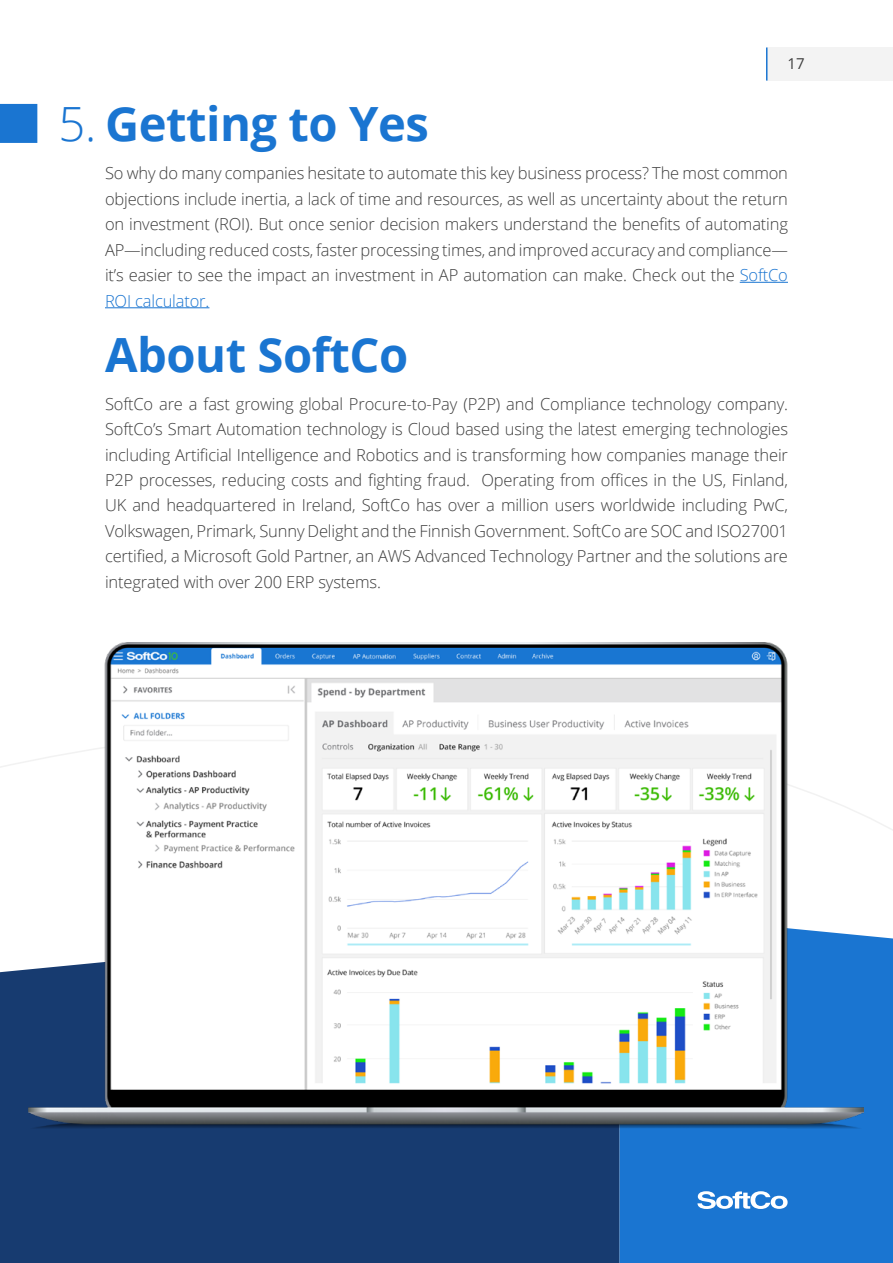
<style>
.page{position:relative;width:893px;height:1263px;background:#fff}
.page>*{position:absolute;margin:0;border:0;box-sizing:border-box;transform-origin:0 0}
.t1{font:700 47.25px "Open Sans";letter-spacing:-.01em;color:#1a75d1}
.t2{font:300 16.5px/25.5px "Open Sans";letter-spacing:-.01em;color:#3d3d3d;text-align:justify}
.t3{font:15px "Open Sans";color:#3d3d3d}
.s1{font-weight:300}
.s2{color:#1a75d1}
</style>
<div class="page">
<div style="left:767px;top:47px;width:125px;height:34px;background:#f3f3f3"></div>
<hr style="left:766px;top:47px;width:1px;height:34px;background:#1a75d1">
<div style="left:0;top:969px;width:620px;height:294px;background:#173b70"></div>
<div style="left:620px;top:935px;width:273px;height:328px;background:#1a75d1"></div>
<svg style="left:697px;top:1191px;width:91px;height:18px"></svg>
<hr style="left:740px;top:282px;width:48px;height:1px;background:#1a75d1">
<hr style="left:105px;top:307px;width:104px;height:1px;background:#1a75d1">
<div style="left:0;top:104px;width:37px;height:39px;background:#1a75d1"></div>
<img style="left:29px;top:643px;width:835px;height:485px">
<h1 class="t1" style="left:59px;top:91px;width:372px"><span class="s1">5.</span> Getting to Yes</h1>
<p class="t3" style="left:788px;top:53px;width:19px">17</p>
<p class="t2" style="left:105px;top:160px;width:685px">So why do many companies hesitate to automate this key business process? The most common objections include inertia, a lack of time and resources, as well as uncertainty about the return on investment (ROI). But once senior decision makers understand the benefits of automating AP—including reduced costs, faster processing times, and improved accuracy and compliance— it’s easier to see the impact an investment in AP automation can make. Check out the <span class="s2">SoftCo ROI calculator.</span></p>
<h1 class="t1" style="left:105px;top:321px;width:305px">About SoftCo</h1>
<p class="t2" style="left:105px;top:390px;width:685px">SoftCo are a fast growing global Procure-to-Pay (P2P) and Compliance technology company.<br>SoftCo’s Smart Automation technology is Cloud based using the latest emerging technologies including Artificial Intelligence and Robotics and is transforming how companies manage their P2P processes, reducing costs and fighting fraud. Operating from offices in the US, Finland, UK and headquartered in Ireland, SoftCo has over a million users worldwide including PwC, Volkswagen, Primark, Sunny Delight and the Finnish Government. SoftCo are SOC and ISO27001 certified, a Microsoft Gold Partner, an AWS Advanced Technology Partner and the solutions are integrated with over 200 ERP systems.</p>
</div>
